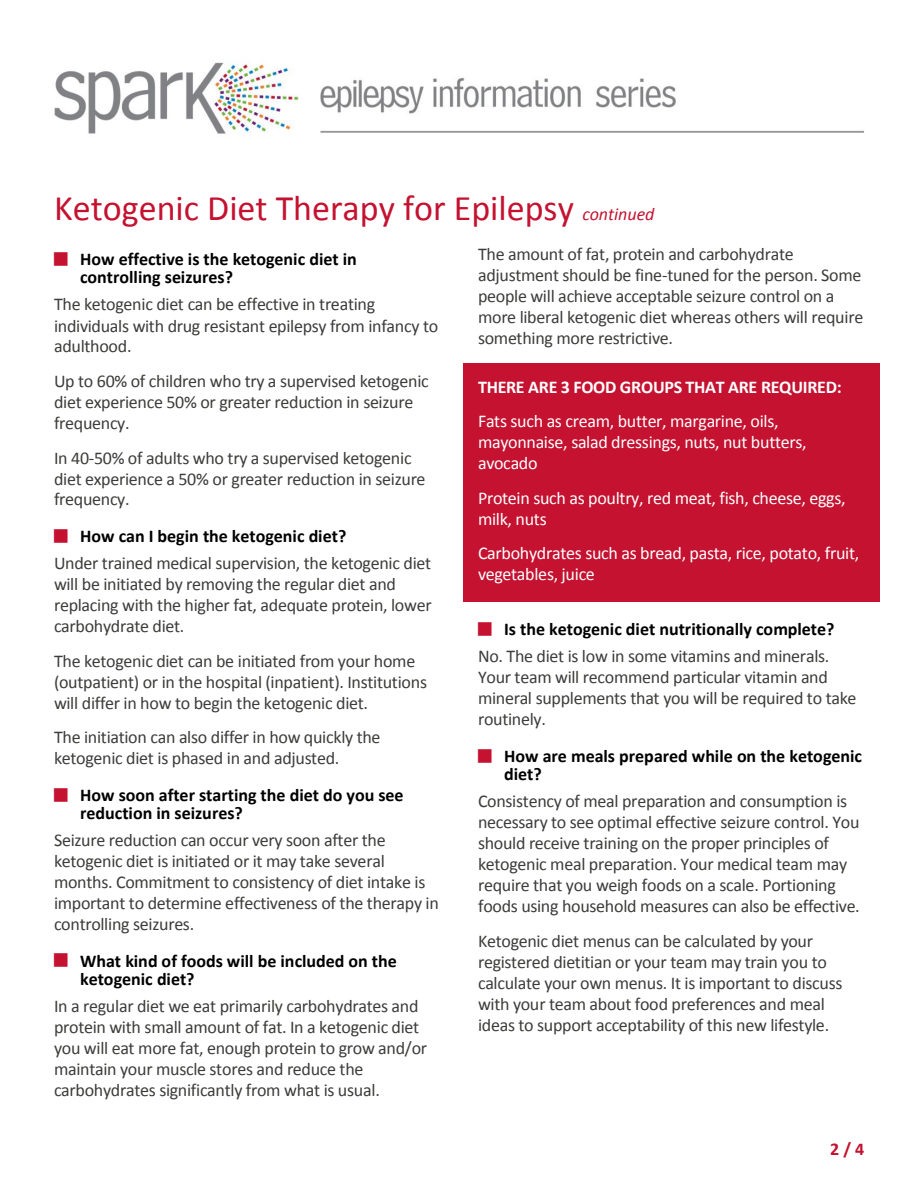
<style>
.page{position:relative;width:918px;height:1188px;background:#fff}
.page>*{position:absolute;margin:0;border:0;box-sizing:border-box;transform-origin:0 0}
.t1{font:36px "Calibri";color:#c41230}
.t2{font:18px/21px "Calibri";letter-spacing:-.02em;color:#3c3c3b}
.t3{font:18px/21px "Calibri";letter-spacing:-.02em;color:#fff}
.t4{font:700 18px/17.9px "Calibri";color:#000}
.t5{font:700 18px "Calibri";color:#c41230}
.s1{font-style:italic;font-size:18px}
.s2{font-weight:700;color:#000}
.s3{font-weight:700}
</style>
<div class="page">
<img style="left:54px;top:59px;width:810px;height:76px">
<div style="left:462px;top:362px;width:418px;height:48px;background:#c41230"></div>
<hr style="left:462px;top:362px;width:418px;height:1px;background:#fff">
<hr style="left:462px;top:362px;width:1px;height:48px;background:#fff">
<div style="left:462px;top:410px;width:418px;height:21px;background:#c41230"></div>
<div style="left:462px;top:431px;width:418px;height:21px;background:#c41230"></div>
<svg style="left:462px;top:410px;width:1px;height:42px"></svg>
<div style="left:462px;top:452px;width:418px;height:35px;background:#c41230"></div>
<hr style="left:462px;top:452px;width:1px;height:35px;background:#fff">
<div style="left:462px;top:487px;width:418px;height:21px;background:#c41230"></div>
<svg style="left:462px;top:487px;width:1px;height:21px"></svg>
<div style="left:462px;top:508px;width:418px;height:34px;background:#c41230"></div>
<hr style="left:462px;top:508px;width:1px;height:34px;background:#fff">
<div style="left:462px;top:542px;width:418px;height:21px;background:#c41230"></div>
<svg style="left:462px;top:542px;width:1px;height:21px"></svg>
<div style="left:462px;top:563px;width:418px;height:39px;background:#c41230"></div>
<hr style="left:462px;top:563px;width:1px;height:39px;background:#fff">
<p class="t1" style="left:54px;top:186px;width:602px">Ketogenic Diet Therapy for Epilepsy <span class="s1">continued</span></p>
<p class="t4" style="left:80px;top:250px;width:278px">How effective is the ketogenic diet in controlling seizures?</p>
<p class="t2" style="left:54px;top:294px;width:386px">The ketogenic diet can be effective in treating individuals with drug resistant epilepsy from infancy to adulthood.</p>
<p class="t2" style="left:54px;top:371px;width:376px">Up to 60% of children who try a supervised ketogenic diet experience 50% or greater reduction in seizure frequency.</p>
<p class="t2" style="left:54px;top:447px;width:373px">In 40-50% of adults who try a supervised ketogenic diet experience a 50% or greater reduction in seizure frequency.</p>
<p class="t2" style="left:54px;top:523px;width:379px;line-height:27.2px;text-indent:26px"><span class="s2">How can I begin the ketogenic diet?<br></span>Under trained medical supervision, the ketogenic diet</p>
<p class="t2" style="left:54px;top:574px;width:379px">will be initiated by removing the regular diet and replacing with the higher fat, adequate protein, lower carbohydrate diet.</p>
<p class="t2" style="left:54px;top:650px;width:374px">The ketogenic diet can be initiated from your home (outpatient) or in the hospital (inpatient). Institutions will differ in how to begin the ketogenic diet.</p>
<p class="t2" style="left:54px;top:727px;width:328px">The initiation can also differ in how quickly the ketogenic diet is phased in and adjusted.</p>
<p class="t4" style="left:80px;top:786px;width:325px">How soon after starting the diet do you see reduction in seizures?</p>
<p class="t2" style="left:54px;top:830px;width:386px">Seizure reduction can occur very soon after the ketogenic diet is initiated or it may take several months. Commitment to consistency of diet intake is important to determine effectiveness of the therapy in controlling seizures.</p>
<p class="t4" style="left:80px;top:952px;width:319px">What kind of foods will be included on the ketogenic diet?</p>
<p class="t2" style="left:54px;top:995px;width:375px">In a regular diet we eat primarily carbohydrates and protein with small amount of fat. In a ketogenic diet you will eat more fat, enough protein to grow and/or maintain your muscle stores and reduce the carbohydrates significantly from what is usual.</p>
<p class="t2" style="left:478px;top:244px;width:387px">The amount of fat, protein and carbohydrate adjustment should be fine-tuned for the person. Some people will achieve acceptable seizure control on a more liberal ketogenic diet whereas others will require something more restrictive.</p>
<p class="t3" style="left:478px;top:369px;width:365px;line-height:34.7px"><span class="s3">THERE ARE 3 FOOD GROUPS THAT ARE REQUIRED:<br></span>Fats such as cream, butter, margarine, oils,</p>
<p class="t3" style="left:478px;top:432px;width:330px">mayonnaise, salad dressings, nuts, nut butters, avocado</p>
<p class="t3" style="left:478px;top:487px;width:369px">Protein such as poultry, red meat, fish, cheese, eggs, milk, nuts</p>
<p class="t3" style="left:478px;top:543px;width:383px">Carbohydrates such as bread, pasta, rice, potato, fruit, vegetables, juice</p>
<p class="t2" style="left:478px;top:616px;width:358px;line-height:27.2px;text-align:right"><span class="s2">Is the ketogenic diet nutritionally complete?<br></span>No. The diet is low in some vitamins and minerals.</p>
<p class="t2" style="left:478px;top:667px;width:380px">Your team will recommend particular vitamin and mineral supplements that you will be required to take routinely.</p>
<p class="t4" style="left:504px;top:747px;width:360px">How are meals prepared while on the ketogenic diet?</p>
<p class="t2" style="left:478px;top:791px;width:383px">Consistency of meal preparation and consumption is necessary to see optimal effective seizure control. You should receive training on the proper principles of ketogenic meal preparation. Your medical team may require that you weigh foods on a scale. Portioning foods using household measures can also be effective.</p>
<p class="t2" style="left:478px;top:930px;width:366px">Ketogenic diet menus can be calculated by your registered dietitian or your team may train you to calculate your own menus. It is important to discuss with your team about food preferences and meal ideas to support acceptability of this new lifestyle.</p>
<p class="t5" style="left:830px;top:1137px;width:36px">2/ 4</p>
</div>
